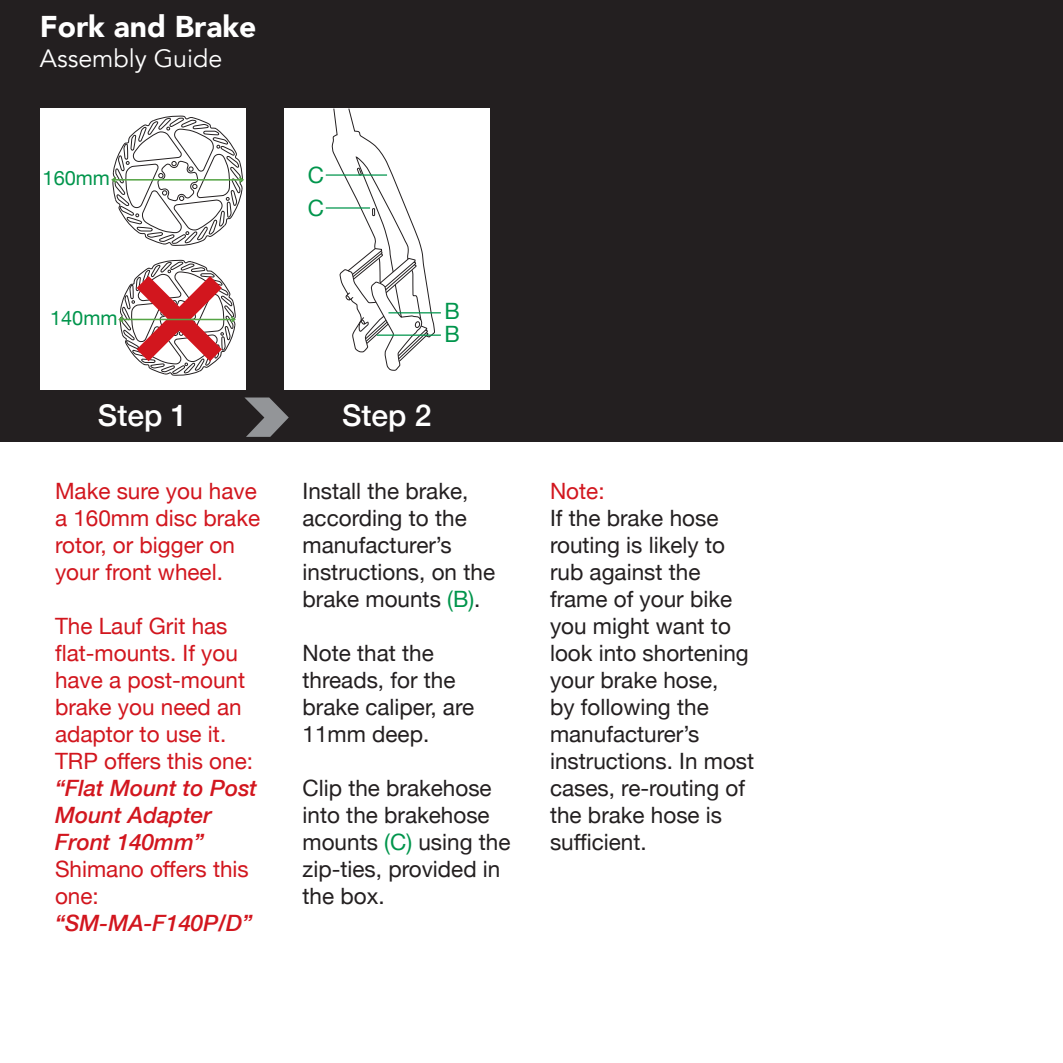
<style>
.page{position:relative;width:1063px;height:1063px;background:#fff}
.page>*{position:absolute;margin:0;border:0;box-sizing:border-box;transform-origin:0 0}
.t1{font:900 30px "Avenir";color:#fff}
.t2{font:500 30px "Helvetica Neue";color:#fff}
.t3{font:25px "Avenir";color:#fff}
.t4{font:22.5px/27px "Helvetica Neue";color:#231f20}
.t5{font:22.5px/27px "Helvetica Neue";color:#d2161e}
.t6{font:italic 500 22.5px/27px "Helvetica Neue";color:#d2161e}
.t7{font:22.5px "Helvetica Neue";color:#00954c}
.t8{font:20px "Helvetica Neue";color:#00954c}
.s1{color:#00954c}
</style>
<div class="page">
<div style="left:0;top:0;width:1063px;height:441px;background:#231f20"></div>
<div style="left:40px;top:109px;width:205px;height:281px;background:#fff"></div>
<div style="left:284px;top:109px;width:206px;height:281px;background:#fff"></div>
<svg style="left:245px;top:398px;width:44px;height:39px"></svg>
<svg style="left:118px;top:259px;width:118px;height:117px"></svg>
<svg style="left:111px;top:116px;width:133px;height:130px"></svg>
<svg style="left:331px;top:109px;width:104px;height:262px"></svg>
<hr style="left:388px;top:312px;width:53px;height:1px;background:#00954c">
<hr style="left:377px;top:335px;width:64px;height:1px;background:#00954c">
<hr style="left:326px;top:174px;width:61px;height:2px;background:#00954c">
<hr style="left:326px;top:207px;width:44px;height:2px;background:#00954c">
<p class="t1" style="left:40px;top:1px;width:218px">Fork and Brake</p>
<p class="t3" style="left:40px;top:44px;width:184px">Assembly Guide</p>
<p class="t8" style="left:43px;top:164px;width:69px">160mm</p>
<p class="t7" style="left:308px;top:158px;width:18px">C</p>
<p class="t7" style="left:308px;top:191px;width:18px">C</p>
<p class="t8" style="left:50px;top:304px;width:69px">140mm</p>
<p class="t7" style="left:444px;top:295px;width:17px">B</p>
<p class="t7" style="left:444px;top:318px;width:17px">B</p>
<p class="t2" style="left:98px;top:391px;width:91px">Step 1</p>
<p class="t2" style="left:342px;top:391px;width:91px">Step 2</p>
<p class="t5" style="left:55px;top:479px;width:207px">Make sure you have a 160mm disc brake rotor, or bigger on your front wheel.</p>
<p class="t5" style="left:55px;top:614px;width:192px">The Lauf Grit has flat-mounts. If you have a post-mount brake you need an adaptor to use it.</p>
<p class="t5" style="left:55px;top:749px;width:199px">TRP offers this one:</p>
<p class="t6" style="left:55px;top:774px;width:204px">“Flat Mount to Post<br>Mount Adapter<br>Front 140mm”</p>
<p class="t5" style="left:55px;top:857px;width:195px">Shimano offers this one:</p>
<p class="t6" style="left:55px;top:909px;width:199px">“SM-MA-F140P/D”</p>
<p class="t4" style="left:303px;top:479px;width:194px">Install the brake, according to the manufacturer’s instructions, on the brake mounts <span class="s1">(B)</span>.</p>
<p class="t4" style="left:303px;top:641px;width:173px">Note that the threads, for the brake caliper, are<br>11mm deep.</p>
<p class="t4" style="left:303px;top:776px;width:209px">Clip the brakehose into the brakehose mounts <span class="s1">(C)</span> using the zip-ties, provided in the box.</p>
<p class="t5" style="left:550px;top:479px;width:56px">Note:</p>
<p class="t4" style="left:550px;top:506px;width:206px">If the brake hose routing is likely to rub against the frame of your bike you might want to look into shortening your brake hose,<br>by following the manufacturer’s instructions. In most cases, re-routing of the brake hose is sufficient.</p>
</div>
